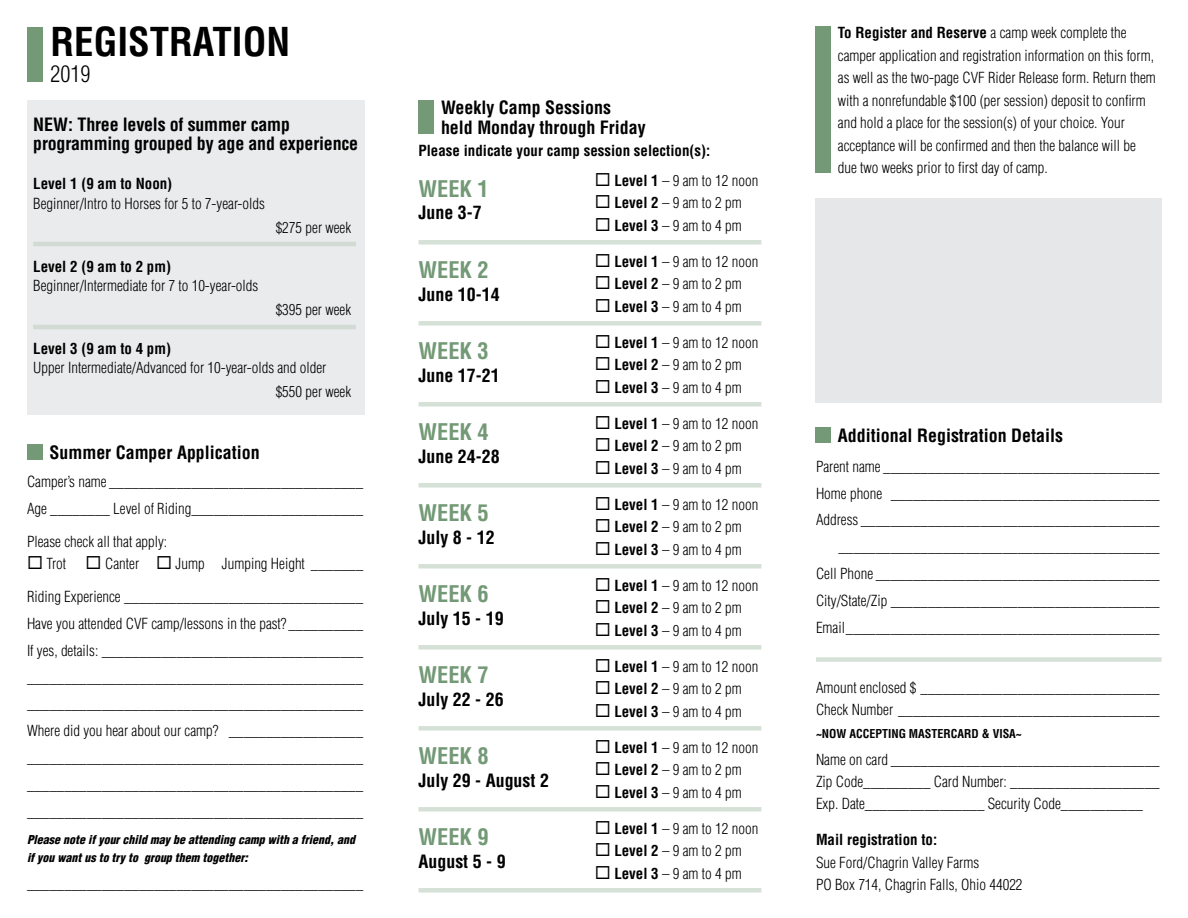
<style>
.page{position:relative;width:1188px;height:918px;background:#fff}
.page>*{position:absolute;margin:0;border:0;box-sizing:border-box;transform-origin:0 0}
.t1{font:700 condensed 38.85px "Helvetica LT Std";color:#000}
.t2{font:300 condensed 22.5px "Helvetica LT Std";color:#000}
.t3{font:700 condensed 22.35px "Helvetica LT Std";color:#739976}
.t4{font:700 condensed 18px/19.5px "Helvetica LT Std";color:#000}
.t5{font:300 condensed 15px/22.4px "Helvetica LT Std";color:#000}
.t6{font:700 condensed 15px "Helvetica LT Std";color:#000}
.t7{font:italic 900 condensed 12px/18px "Helvetica LT Std";color:#000}
.t8{font:700 condensed 12px "Helvetica LT Std";color:#000}
.s1{font-weight:700}
</style>
<div class="page">
<div style="left:27px;top:27px;width:15px;height:54px;background:#739976"></div>
<div style="left:27px;top:444px;width:15px;height:16px;background:#739976"></div>
<div style="left:418px;top:100px;width:16px;height:34px;background:#739976"></div>
<div style="left:815px;top:26px;width:16px;height:147px;background:#739976"></div>
<div style="left:815px;top:427px;width:16px;height:16px;background:#739976"></div>
<div style="left:816px;top:657px;width:346px;height:5px;background:#d5e0d6"></div>
<div style="left:815px;top:198px;width:347px;height:204px;background:#e6e7e8"></div>
<div style="left:418px;top:240px;width:343px;height:5px;background:#d5e0d6"></div>
<div style="left:418px;top:321px;width:343px;height:5px;background:#d5e0d6"></div>
<div style="left:418px;top:402px;width:343px;height:5px;background:#d5e0d6"></div>
<div style="left:418px;top:483px;width:343px;height:5px;background:#d5e0d6"></div>
<div style="left:418px;top:564px;width:343px;height:5px;background:#d5e0d6"></div>
<div style="left:418px;top:645px;width:343px;height:5px;background:#d5e0d6"></div>
<div style="left:418px;top:726px;width:343px;height:5px;background:#d5e0d6"></div>
<div style="left:418px;top:807px;width:343px;height:5px;background:#d5e0d6"></div>
<div style="left:418px;top:888px;width:343px;height:5px;background:#d5e0d6"></div>
<div style="left:27px;top:100px;width:337px;height:315px;background:#eaebec"></div>
<hr style="left:33px;top:242px;width:323px;height:4px;background:#d2dad4">
<hr style="left:33px;top:325px;width:323px;height:4px;background:#d2dad4">
<p class="t1" style="left:51px;top:18px;width:241px">REGISTRATION</p>
<p class="t2" style="left:51px;top:60px;width:41px">2019</p>
<p class="t4" style="left:33px;top:114px;width:327px">NEW: Three levels of summer camp programming grouped by age and experience</p>
<p class="t6" style="left:33px;top:174px;width:141px">Level 1 (9 am to Noon)</p>
<p class="t5" style="left:33px;top:192px;width:233px">Beginner/Intro to Horses for 5 to 7-year-olds</p>
<p class="t5" style="left:276px;top:216px;width:77px">$275 per week</p>
<p class="t5" style="left:33px;top:256px;width:227px;line-height:19.5px"><span class="s1">Level 2 (9 am to 2 pm)<br></span>Beginner/Intermediate for 7 to 10-year-olds</p>
<p class="t5" style="left:276px;top:298px;width:77px">$395 per week</p>
<p class="t6" style="left:33px;top:339px;width:139px">Level 3 (9 am to 4 pm)</p>
<p class="t5" style="left:33px;top:357px;width:295px">Upper Intermediate/Advanced for 10-year-olds and older</p>
<p class="t5" style="left:276px;top:381px;width:77px">$550 per week</p>
<p class="t4" style="left:50px;top:442px;width:212px">Summer Camper Application</p>
<p class="t5" style="left:27px;top:470px;width:338px">Camper’s name __________________________________</p>
<p class="t5" style="left:27px;top:497px;width:338px">Age ________ Level of Riding_______________________</p>
<p class="t5" style="left:27px;top:530px;width:142px">Please check all that apply:</p>
<p class="t5" style="left:27px;top:552px;width:338px">◻ Trot ◻ Canter ◻ Jump Jumping Height _______</p>
<p class="t5" style="left:27px;top:585px;width:338px">Riding Experience ________________________________</p>
<p class="t5" style="left:27px;top:612px;width:338px">Have you attended CVF camp/lessons in the past?__________</p>
<p class="t5" style="left:27px;top:637px;width:338px;line-height:26.8px">If yes, details: ___________________________________ _____________________________________________</p>
<p class="t5" style="left:27px;top:693px;width:338px">_____________________________________________</p>
<p class="t5" style="left:27px;top:717px;width:338px;line-height:26.8px;text-align:justify">Where did you hear about our camp? __________________ _____________________________________________ _____________________________________________ _____________________________________________</p>
<p class="t7" style="left:27px;top:831px;width:330px">Please note if your child may be attending camp with a friend, and if you want us to try to group them together:</p>
<p class="t5" style="left:27px;top:872px;width:338px">_____________________________________________</p>
<p class="t4" style="left:441px;top:98px;width:206px">Weekly Camp Sessions held Monday through Friday</p>
<p class="t6" style="left:418px;top:141px;width:293px">Please indicate your camp session selection(s):</p>
<p class="t3" style="left:418px;top:175px;width:72px">WEEK 1</p>
<p class="t4" style="left:418px;top:202px;width:65px">June 3-7</p>
<p class="t5" style="left:595px;top:169px;width:165px">◻ <span class="s1">Level 1</span> – 9 am to 12 noon</p>
<p class="t5" style="left:595px;top:192px;width:149px">◻ <span class="s1">Level 2</span> – 9 am to 2 pm</p>
<p class="t5" style="left:595px;top:214px;width:149px">◻ <span class="s1">Level 3</span> – 9 am to 4 pm</p>
<p class="t5" style="left:595px;top:250px;width:165px">◻ <span class="s1">Level 1</span> – 9 am to 12 noon</p>
<p class="t5" style="left:595px;top:273px;width:149px">◻ <span class="s1">Level 2</span> – 9 am to 2 pm</p>
<p class="t5" style="left:595px;top:295px;width:149px">◻ <span class="s1">Level 3</span> – 9 am to 4 pm</p>
<p class="t5" style="left:595px;top:331px;width:165px">◻ <span class="s1">Level 1</span> – 9 am to 12 noon</p>
<p class="t5" style="left:595px;top:354px;width:149px">◻ <span class="s1">Level 2</span> – 9 am to 2 pm</p>
<p class="t5" style="left:595px;top:376px;width:149px">◻ <span class="s1">Level 3</span> – 9 am to 4 pm</p>
<p class="t5" style="left:595px;top:412px;width:165px">◻ <span class="s1">Level 1</span> – 9 am to 12 noon</p>
<p class="t5" style="left:595px;top:435px;width:149px">◻ <span class="s1">Level 2</span> – 9 am to 2 pm</p>
<p class="t5" style="left:595px;top:457px;width:149px">◻ <span class="s1">Level 3</span> – 9 am to 4 pm</p>
<p class="t5" style="left:595px;top:493px;width:165px">◻ <span class="s1">Level 1</span> – 9 am to 12 noon</p>
<p class="t5" style="left:595px;top:516px;width:149px">◻ <span class="s1">Level 2</span> – 9 am to 2 pm</p>
<p class="t5" style="left:595px;top:538px;width:149px">◻ <span class="s1">Level 3</span> – 9 am to 4 pm</p>
<p class="t5" style="left:595px;top:574px;width:165px">◻ <span class="s1">Level 1</span> – 9 am to 12 noon</p>
<p class="t5" style="left:595px;top:597px;width:149px">◻ <span class="s1">Level 2</span> – 9 am to 2 pm</p>
<p class="t5" style="left:595px;top:619px;width:149px">◻ <span class="s1">Level 3</span> – 9 am to 4 pm</p>
<p class="t5" style="left:595px;top:655px;width:165px">◻ <span class="s1">Level 1</span> – 9 am to 12 noon</p>
<p class="t5" style="left:595px;top:678px;width:149px">◻ <span class="s1">Level 2</span> – 9 am to 2 pm</p>
<p class="t5" style="left:595px;top:700px;width:149px">◻ <span class="s1">Level 3</span> – 9 am to 4 pm</p>
<p class="t5" style="left:595px;top:736px;width:165px">◻ <span class="s1">Level 1</span> – 9 am to 12 noon</p>
<p class="t5" style="left:595px;top:759px;width:149px">◻ <span class="s1">Level 2</span> – 9 am to 2 pm</p>
<p class="t5" style="left:595px;top:781px;width:149px">◻ <span class="s1">Level 3</span> – 9 am to 4 pm</p>
<p class="t5" style="left:595px;top:817px;width:165px">◻ <span class="s1">Level 1</span> – 9 am to 12 noon</p>
<p class="t5" style="left:595px;top:840px;width:149px">◻ <span class="s1">Level 2</span> – 9 am to 2 pm</p>
<p class="t5" style="left:595px;top:862px;width:149px">◻ <span class="s1">Level 3</span> – 9 am to 4 pm</p>
<p class="t3" style="left:418px;top:256px;width:72px">WEEK 2</p>
<p class="t4" style="left:418px;top:284px;width:83px">June 10-14</p>
<p class="t3" style="left:418px;top:337px;width:72px">WEEK 3</p>
<p class="t4" style="left:418px;top:365px;width:83px">June 17-21</p>
<p class="t3" style="left:418px;top:418px;width:72px">WEEK 4</p>
<p class="t4" style="left:418px;top:446px;width:83px">June 24-28</p>
<p class="t3" style="left:418px;top:499px;width:72px">WEEK 5</p>
<p class="t4" style="left:418px;top:527px;width:78px">July 8 - 12</p>
<p class="t3" style="left:418px;top:580px;width:72px">WEEK 6</p>
<p class="t4" style="left:418px;top:608px;width:87px">July 15 - 19</p>
<p class="t3" style="left:418px;top:661px;width:72px">WEEK 7</p>
<p class="t4" style="left:418px;top:689px;width:87px">July 22 - 26</p>
<p class="t3" style="left:418px;top:742px;width:72px">WEEK 8</p>
<p class="t4" style="left:418px;top:770px;width:132px">July 29 - August 2</p>
<p class="t3" style="left:418px;top:823px;width:72px">WEEK 9</p>
<p class="t4" style="left:418px;top:851px;width:89px">August 5 - 9</p>
<p class="t5" style="left:838px;top:22px;width:319px"><span class="s1">To Register and Reserve</span> a camp week complete the camper application and registration information on this form, as well as the two-page CVF Rider Release form. Return them with a nonrefundable $100 (per session) deposit to confirm and hold a place for the session(s) of your choice. Your acceptance will be confirmed and then the balance will be due two weeks prior to first day of camp.</p>
<p class="t4" style="left:838px;top:425px;width:227px">Additional Registration Details</p>
<p class="t5" style="left:816px;top:455px;width:345px">Parent name _____________________________________</p>
<p class="t5" style="left:816px;top:482px;width:345px">Home phone ____________________________________</p>
<p class="t5" style="left:816px;top:507px;width:345px;line-height:26.8px;text-align:right">Address ________________________________________ ___________________________________________</p>
<p class="t5" style="left:816px;top:563px;width:345px">Cell Phone ______________________________________</p>
<p class="t5" style="left:816px;top:589px;width:345px">City/State/Zip ____________________________________</p>
<p class="t5" style="left:816px;top:616px;width:345px">Email__________________________________________</p>
<p class="t5" style="left:816px;top:676px;width:345px">Amount enclosed $ ________________________________</p>
<p class="t5" style="left:816px;top:699px;width:345px">Check Number ___________________________________</p>
<p class="t8" style="left:816px;top:726px;width:207px">~NOW ACCEPTING MASTERCARD &amp; VISA~</p>
<p class="t5" style="left:816px;top:748px;width:345px">Name on card ____________________________________</p>
<p class="t5" style="left:816px;top:770px;width:345px">Zip Code_________ Card Number: ____________________</p>
<p class="t5" style="left:816px;top:793px;width:329px">Exp. Date________________ Security Code___________</p>
<p class="t5" style="left:816px;top:829px;width:208px"><span class="s1">Mail registration to:<br></span>Sue Ford/Chagrin Valley Farms<br>PO Box 714, Chagrin Falls, Ohio 44022</p>
</div>
